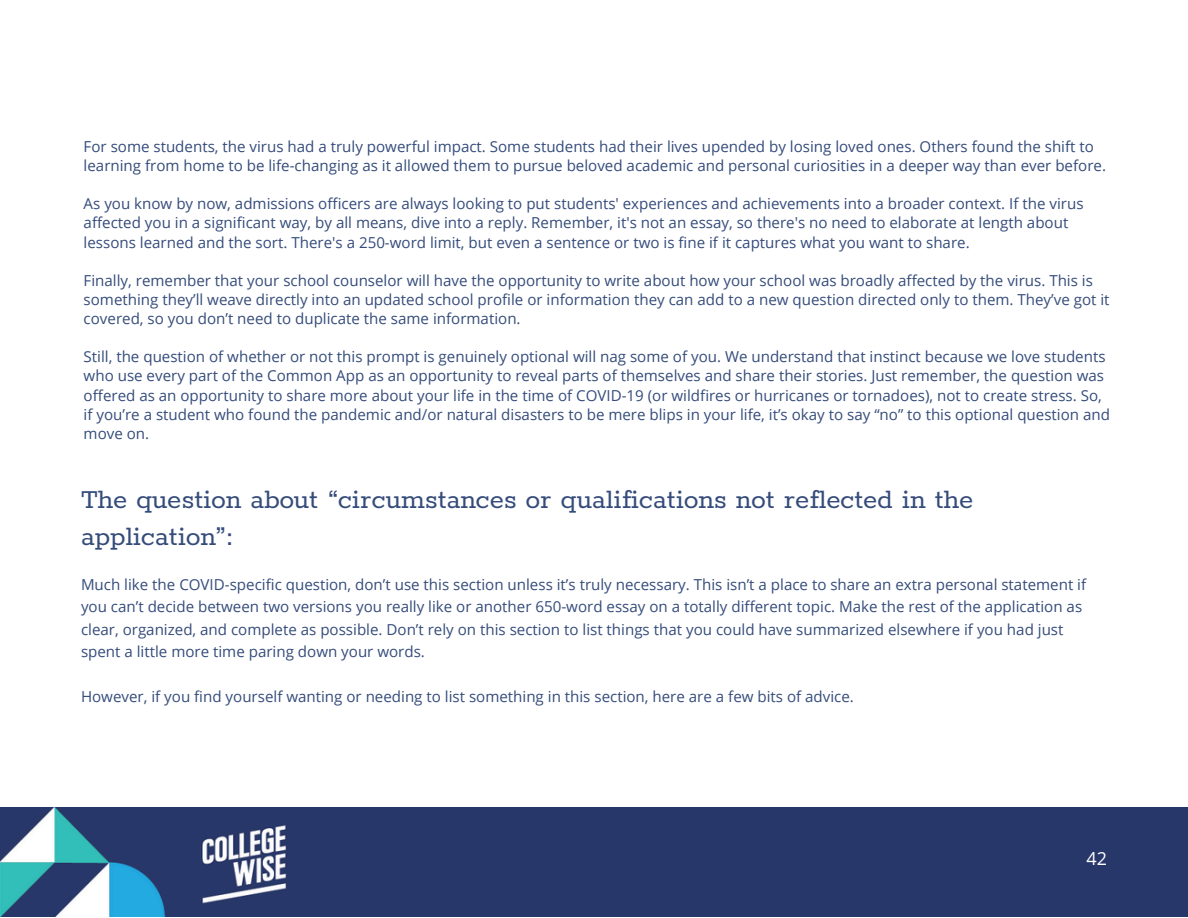
<style>
.page{position:relative;width:1188px;height:918px;background:#fff}
.page>*{position:absolute;margin:0;border:0;box-sizing:border-box;transform-origin:0 0}
.t1{font:29.85px/37.2px "Rokkitt";color:#354c7b}
.t2{font:18px "Open Sans";color:#fff}
.t3{font:15.15px/19.2px "Open Sans";color:#354c7b}
</style>
<div class="page">
<img style="left:0;top:808px;width:1188px;height:109px">
<h1 class="t3" style="left:84px;top:137px;width:1024px">For some students, the virus had a truly powerful impact. Some students had their lives upended by losing loved ones. Others found the shift to learning from home to be life-changing as it allowed them to pursue beloved academic and personal curiosities in a deeper way than ever before.</h1>
<p class="t3" style="left:84px;top:194px;width:1001px">As you know by now, admissions officers are always looking to put students' experiences and achievements into a broader context. If the virus affected you in a significant way, by all means, dive into a reply. Remember, it's not an essay, so there's no need to elaborate at length about lessons learned and the sort. There's a 250-word limit, but even a sentence or two is fine if it captures what you want to share.</p>
<p class="t3" style="left:84px;top:270px;width:1028px">Finally, remember that your school counselor will have the opportunity to write about how your school was broadly affected by the virus. This is something they’ll weave directly into an updated school profile or information they can add to a new question directed only to them. They’ve got it covered, so you don’t need to duplicate the same information.</p>
<p class="t3" style="left:84px;top:347px;width:1028px">Still, the question of whether or not this prompt is genuinely optional will nag some of you. We understand that instinct because we love students who use every part of the Common App as an opportunity to reveal parts of themselves and share their stories. Just remember, the question was offered as an opportunity to share more about your life in the time of COVID-19 (or wildfires or hurricanes or tornadoes), not to create stress. So, if you’re a student who found the pandemic and/or natural disasters to be mere blips in your life, it’s okay to say “no” to this optional question and move on.</p>
<p class="t1" style="left:81px;top:482px;width:894px">The question about “circumstances or qualifications not reflected in the application”:</p>
<p class="t3" style="left:81px;top:573px;width:1007px;line-height:22.5px">Much like the COVID-specific question, don’t use this section unless it’s truly necessary. This isn’t a place to share an extra personal statement if you can’t decide between two versions you really like or another 650-word essay on a totally different topic. Make the rest of the application as clear, organized, and complete as possible. Don’t rely on this section to list things that you could have summarized elsewhere if you had just spent a little more time paring down your words.</p>
<p class="t3" style="left:81px;top:687px;width:775px">However, if you find yourself wanting or needing to list something in this section, here are a few bits of advice.</p>
<p class="t2" style="left:1086px;top:845px;width:22px">42</p>
</div>
